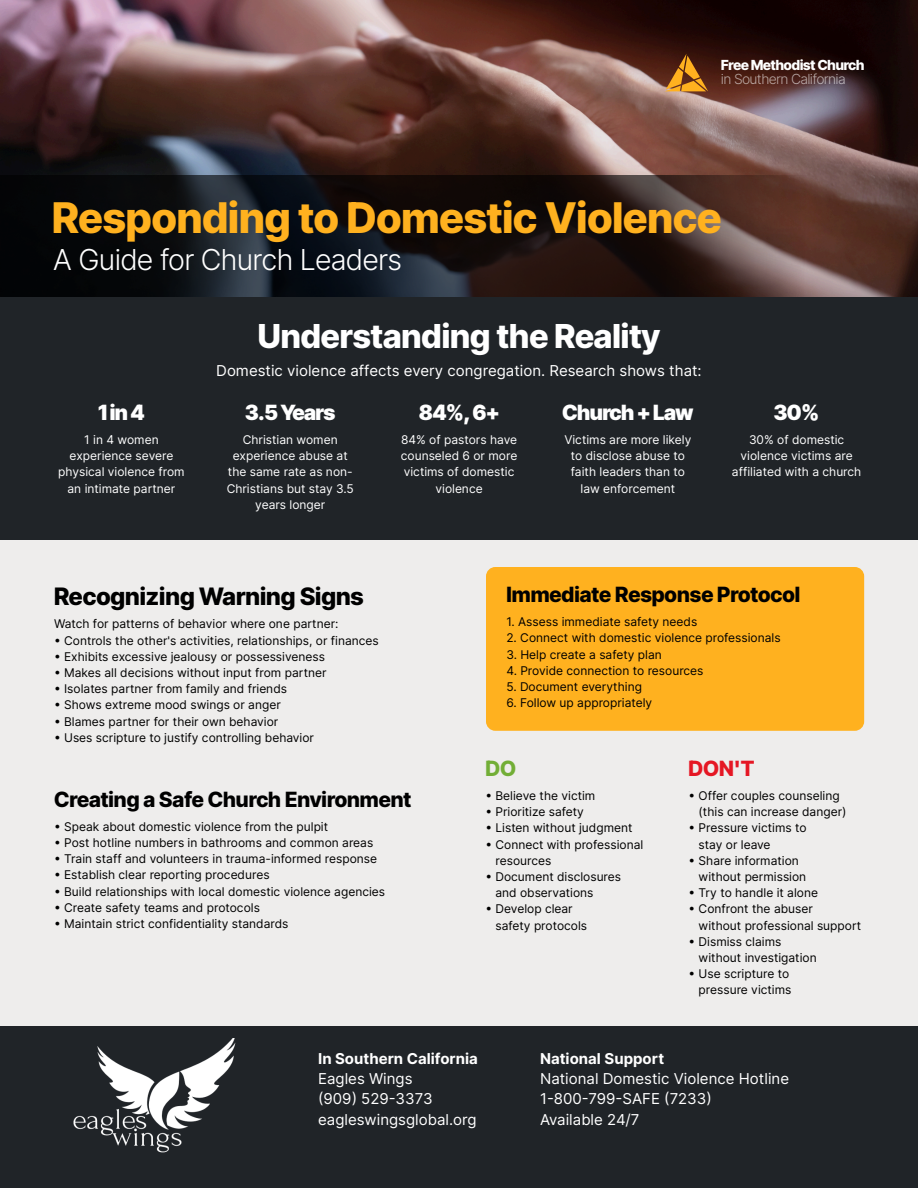
<style>
.page{position:relative;width:918px;height:1188px;background:#eeedec}
.page>*{position:absolute;margin:0;border:0;box-sizing:border-box;transform-origin:0 0}
.t1{font:800 42.3px "Inter Tight";color:#ffb11f}
.t2{font:800 33px "Inter Tight";color:#fff}
.t3{font:300 28.8px "Inter Tight";color:#fff}
.t4{font:800 24px "Inter Tight";color:#000}
.t5{font:800 21px "Inter Tight";color:#000}
.t6{font:900 21px "Inter Tight";letter-spacing:-.03em;color:#fff}
.t7{font:800 21px "Inter Tight";color:#e51724}
.t8{font:800 21px "Inter Tight";color:#72ae36}
.t9{font:15px/20.2px "Inter";color:#fff}
.t10{font:700 15px "Inter";color:#fff}
.t11{font:300 13.95px "Inter";letter-spacing:-.05em;color:rgb(255 255 255/.6)}
.t12{font:800 13.95px "Inter";letter-spacing:-.05em;color:#fff}
.t13{font:12px/16.2px "Inter";color:#000}
.t14{font:12px/16.2px "Inter";color:#fff;text-align:center}
</style>
<div class="page">
<div style="left:486px;top:567px;width:378px;height:164px;background:#ffb11f;border-radius:9px"></div>
<div style="left:0;top:1026px;width:918px;height:162px;background:#202428"></div>
<img style="left:0;top:0;width:918px;height:297px">
<img style="left:0;top:176px;width:806px;height:121px">
<svg style="left:665px;top:54px;width:43px;height:37px;background:#915718"></svg>
<img style="left:73px;top:1038px;width:163px;height:115px">
<div style="left:0;top:297px;width:918px;height:243px;background:#202428"></div>
<p class="t12" style="left:721px;top:57px;width:145px">Free Methodist Church</p>
<p class="t11" style="left:721px;top:71px;width:126px">in Southern California</p>
<h1 class="t1" style="left:52px;top:192px;width:671px">Responding to Domestic Violence</h1>
<h3 class="t3" style="left:54px;top:242px;width:350px">A Guide for Church Leaders</h3>
<h3 class="t6" style="left:98px;top:400px;width:48px">1 in 4</h3>
<p class="t14" style="left:58px;top:432px;width:128px">1 in 4 women experience severe physical violence from an intimate partner</p>
<h2 class="t2" style="left:258px;top:316px;width:404px">Understanding the Reality</h2>
<p class="t9" style="left:216px;top:360px;width:487px">Domestic violence affects every congregation. Research shows that:</p>
<h3 class="t6" style="left:245px;top:400px;width:92px">3.5 Years</h3>
<p class="t14" style="left:227px;top:432px;width:129px">Christian women experience abuse at the same rate as non-<br>Christians but stay 3.5 years longer</p>
<h3 class="t6" style="left:419px;top:400px;width:83px">84%, 6+</h3>
<p class="t14" style="left:401px;top:432px;width:118px">84% of pastors have counseled 6 or more victims of domestic violence</p>
<h3 class="t6" style="left:562px;top:400px;width:133px">Church + Law</h3>
<p class="t14" style="left:564px;top:432px;width:129px">Victims are more likely to disclose abuse to faith leaders than to law enforcement</p>
<h3 class="t6" style="left:774px;top:400px;width:47px">30%</h3>
<p class="t14" style="left:732px;top:432px;width:131px">30% of domestic violence victims are affiliated with a church</p>
<h3 class="t4" style="left:54px;top:581px;width:311px">Recognizing Warning Signs</h3>
<p class="t13" style="left:54px;top:616px;width:286px">Watch for patterns of behavior where one partner:</p>
<p class="t13" style="left:54px;top:632px;width:326px">• Controls the other's activities, relationships, or finances</p>
<p class="t13" style="left:54px;top:648px;width:273px">• Exhibits excessive jealousy or possessiveness</p>
<p class="t13" style="left:54px;top:664px;width:274px">• Makes all decisions without input from partner</p>
<p class="t13" style="left:54px;top:681px;width:235px">• Isolates partner from family and friends</p>
<p class="t13" style="left:54px;top:697px;width:228px">• Shows extreme mood swings or anger</p>
<p class="t13" style="left:54px;top:713px;width:226px">• Blames partner for their own behavior</p>
<p class="t13" style="left:54px;top:729px;width:262px">• Uses scripture to justify controlling behavior</p>
<h3 class="t5" style="left:54px;top:787px;width:359px">Creating a Safe Church Environment</h3>
<p class="t13" style="left:54px;top:818px;width:276px">• Speak about domestic violence from the pulpit</p>
<p class="t13" style="left:54px;top:835px;width:321px">• Post hotline numbers in bathrooms and common areas</p>
<p class="t13" style="left:54px;top:851px;width:325px">• Train staff and volunteers in trauma-informed response</p>
<p class="t13" style="left:54px;top:867px;width:217px">• Establish clear reporting procedures</p>
<p class="t13" style="left:54px;top:883px;width:333px">• Build relationships with local domestic violence agencies</p>
<p class="t13" style="left:54px;top:899px;width:207px">• Create safety teams and protocols</p>
<p class="t13" style="left:54px;top:916px;width:236px">• Maintain strict confidentiality standards</p>
<h3 class="t5" style="left:506px;top:582px;width:295px">Immediate Response Protocol</h3>
<p class="t13" style="left:506px;top:614px;width:192px">1. Assess immediate safety needs</p>
<p class="t13" style="left:506px;top:630px;width:276px">2. Connect with domestic violence professionals</p>
<p class="t13" style="left:506px;top:646px;width:157px">3. Help create a safety plan</p>
<p class="t13" style="left:506px;top:662px;width:199px">4. Provide connection to resources</p>
<p class="t13" style="left:506px;top:678px;width:137px">5. Document everything</p>
<p class="t13" style="left:506px;top:695px;width:147px">6. Follow up appropriately</p>
<h3 class="t8" style="left:485px;top:756px;width:32px">DO</h3>
<p class="t13" style="left:485px;top:788px;width:112px">• Believe the victim</p>
<p class="t13" style="left:485px;top:804px;width:100px">• Prioritize safety</p>
<p class="t13" style="left:485px;top:820px;width:149px">• Listen without judgment</p>
<p class="t13" style="left:495px;top:836px;width:149px;text-indent:-10px">• Connect with professional resources</p>
<p class="t13" style="left:495px;top:869px;width:127px;text-indent:-10px">• Document disclosures and observations</p>
<p class="t13" style="left:495px;top:901px;width:93px;text-indent:-10px">• Develop clear safety protocols</p>
<h3 class="t7" style="left:688px;top:756px;width:67px">DON'T</h3>
<p class="t13" style="left:699px;top:788px;width:149px;text-indent:-10px">• Offer couples counseling (this can increase danger)</p>
<p class="t13" style="left:699px;top:820px;width:109px;text-indent:-10px">• Pressure victims to stay or leave</p>
<p class="t13" style="left:699px;top:852px;width:109px;text-indent:-10px">• Share information without permission</p>
<p class="t13" style="left:688px;top:885px;width:131px">• Try to handle it alone</p>
<p class="t13" style="left:699px;top:901px;width:164px;text-indent:-10px">• Confront the abuser<br>without professional support</p>
<p class="t13" style="left:699px;top:933px;width:120px;text-indent:-10px">• Dismiss claims without investigation</p>
<p class="t13" style="left:688px;top:966px;width:104px;text-align:right">• Use scripture to pressure victims</p>
<p class="t10" style="left:318px;top:1049px;width:161px">In Southern California</p>
<p class="t9" style="left:318px;top:1069px;width:160px">Eagles Wings<br>(909) 529-3373 eagleswingsglobal.org</p>
<p class="t10" style="left:540px;top:1049px;width:126px">National Support</p>
<p class="t9" style="left:540px;top:1069px;width:251px">National Domestic Violence Hotline<br>1-800-799-SAFE (7233)<br>Available 24/7</p>
</div>
